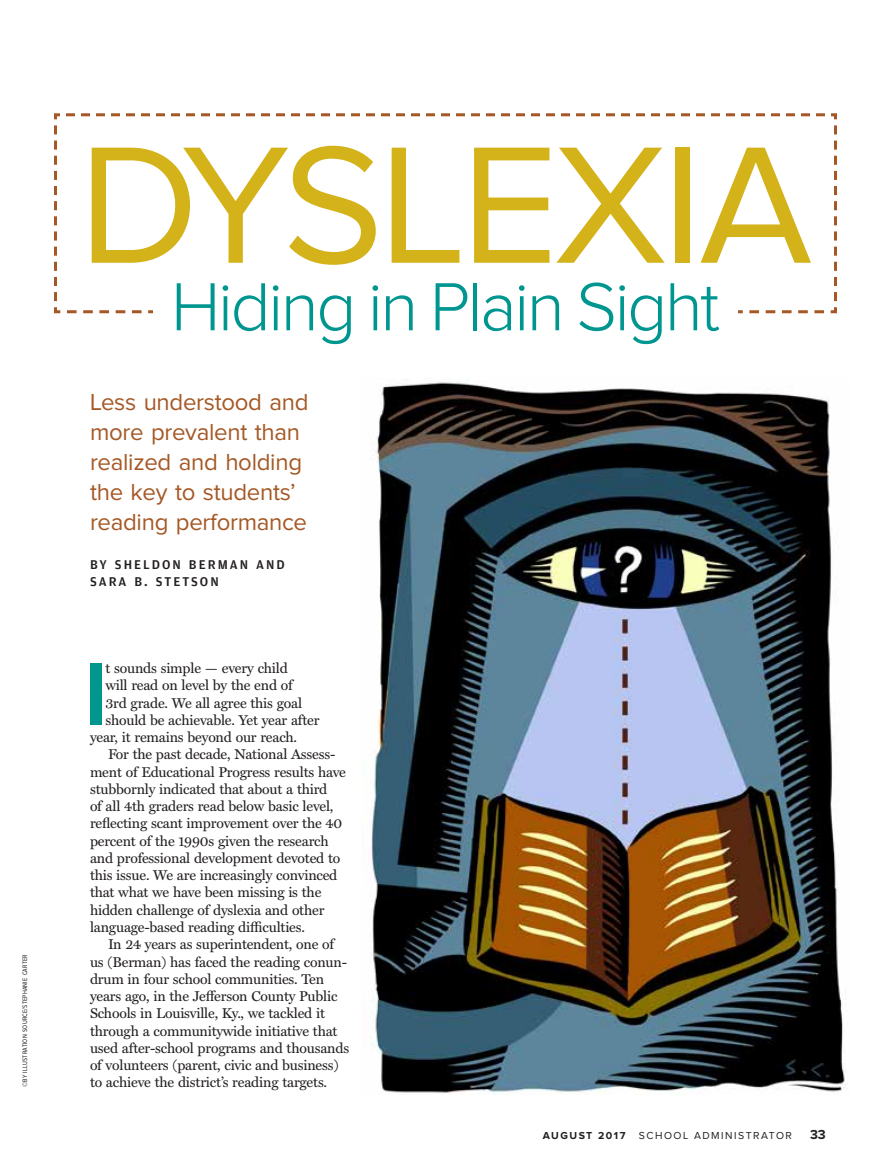
<style>
.page{position:relative;width:891px;height:1175px;background:#fff}
.page>*{position:absolute;margin:0;border:0;box-sizing:border-box;transform-origin:0 0}
.t1{font:172.5px "Proxima Nova";letter-spacing:-.025em;color:#d4b21a}
.t2{font:700 91.8px "Proxima Nova Ex Cn";color:#009690}
.t3{font:300 70.5px "Proxima Nova";letter-spacing:-.035em;color:#009690}
.t4{font:24px/30px "Proxima Nova";letter-spacing:-.015em;color:#a55825}
.t5{font:14.25px "Miller Text";letter-spacing:-.015em;color:#231f20}
.t6{font:500 13.5px/16.5px "Amplitude";letter-spacing:.15em;color:#231f20}
.t7{font:700 13.5px "Proxima Nova";color:#231f20}
.t8{font:10.5px "Proxima Nova";letter-spacing:.14em;color:#231f20}
.t9{font:700 10.5px "Proxima Nova";letter-spacing:.14em;color:#231f20}
.t10{font:6.75px "Proxima Nova Cond";letter-spacing:.03em;color:#231f20}
</style>
<div class="page">
<img style="left:370px;top:381px;width:478px;height:713px">
<svg style="left:54px;top:113px;width:783px;height:201px"></svg>
<p class="t10" style="left:22px;top:1087px;width:134px;rotate:-90deg">©BY ILLUSTRATION SOURCE/STEPHANIE CARTER</p>
<h1 class="t1" style="left:78px;top:126px;width:736px">DYSLEXIA</h1>
<h3 class="t3" style="left:171px;top:274px;width:550px">Hiding in Plain Sight</h3>
<h3 class="t4" style="left:90px;top:388px;width:220px">Less understood and more prevalent than realized and holding the key to students’ reading performance</h3>
<p class="t6" style="left:90px;top:556px;width:196px">BY SHELDON BERMAN AND<br>SARA B. STETSON</p>
<h2 class="t2" style="left:85px;top:643px;width:23px">I</h2>
<p class="t5" style="left:105px;top:660px;width:184px">t sounds simple — every child</p>
<p class="t5" style="left:105px;top:677px;width:189px">will read on level by the end of</p>
<p class="t5" style="left:105px;top:694px;width:198px">3rd grade. We all agree this goal</p>
<p class="t5" style="left:105px;top:711px;width:216px">should be achievable. Yet year after</p>
<p class="t5" style="left:90px;top:729px;width:209px">year, it remains beyond our reach.</p>
<p class="t5" style="left:108px;top:746px;width:229px">For the past decade, National Assess-</p>
<p class="t5" style="left:90px;top:763px;width:258px">ment of Educational Progress results have</p>
<p class="t5" style="left:90px;top:780px;width:239px">stubbornly indicated that about a third</p>
<p class="t5" style="left:90px;top:798px;width:245px">of all 4th graders read below basic level,</p>
<p class="t5" style="left:90px;top:815px;width:254px">reflecting scant improvement over the 40</p>
<p class="t5" style="left:90px;top:832px;width:240px">percent of the 1990s given the research</p>
<p class="t5" style="left:90px;top:850px;width:252px">and professional development devoted to</p>
<p class="t5" style="left:90px;top:867px;width:249px">this issue. We are increasingly convinced</p>
<p class="t5" style="left:90px;top:884px;width:233px">that what we have been missing is the</p>
<p class="t5" style="left:90px;top:901px;width:236px">hidden challenge of dyslexia and other</p>
<p class="t5" style="left:90px;top:919px;width:217px">language-based reading difficulties.</p>
<p class="t5" style="left:108px;top:936px;width:228px">In 24 years as superintendent, one of</p>
<p class="t5" style="left:90px;top:953px;width:259px">us (Berman) has faced the reading conun-</p>
<p class="t5" style="left:90px;top:970px;width:236px">drum in four school communities. Ten</p>
<p class="t5" style="left:90px;top:988px;width:249px">years ago, in the Jefferson County Public</p>
<p class="t5" style="left:90px;top:1005px;width:237px">Schools in Louisville, Ky., we tackled it</p>
<p class="t5" style="left:90px;top:1022px;width:249px">through a communitywide initiative that</p>
<p class="t5" style="left:90px;top:1039px;width:261px">used after-school programs and thousands</p>
<p class="t5" style="left:90px;top:1057px;width:250px">of volunteers (parent, civic and business)</p>
<p class="t5" style="left:90px;top:1074px;width:239px">to achieve the district’s reading targets.</p>
<p class="t9" style="left:543px;top:1130px;width:84px">AUGUST 2017</p>
<p class="t8" style="left:639px;top:1130px;width:155px">SCHOOL ADMINISTRATOR</p>
<p class="t7" style="left:810px;top:1128px;width:17px">33</p>
</div>
